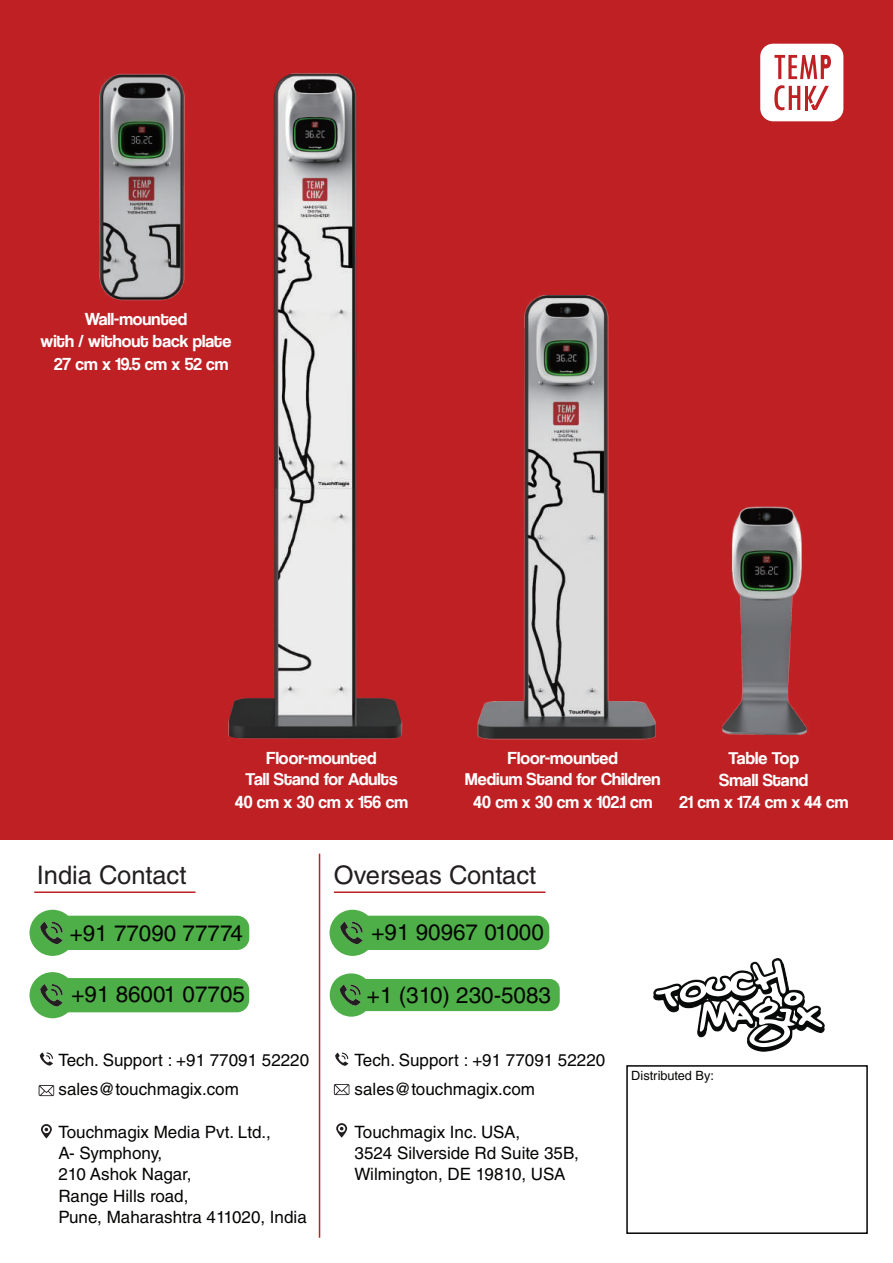
<style>
.page{position:relative;width:893px;height:1263px;background:#fff}
.page>*{position:absolute;margin:0;border:0;box-sizing:border-box;transform-origin:0 0}
.t1{font:25.5px "Helvetica LT Std";color:#231f20}
.t2{font:22.5px "Helvetica LT Std";color:#040503}
.t3{font:22.35px "Helvetica LT Std";color:#040503}
.t4{font:18px/21.6px "Coolvetica Rg";color:#fff;text-align:center}
.t5{font:16.95px/21.3px "Helvetica LT Std";color:#040503}
.t6{font:12.75px "Helvetica LT Std";color:#040503}
</style>
<div class="page">
<div style="left:0;top:0;width:893px;height:839px;background:#be2024"></div>
<div style="left:760px;top:44px;width:83px;height:77px;background:#fff;border-radius:13px"></div>
<hr style="left:805px;top:86px;width:3px;height:24px;background:#be2024">
<svg style="left:808px;top:86px;width:21px;height:24px"></svg>
<svg style="left:774px;top:85px;width:26px;height:25px"></svg>
<svg style="left:774px;top:55px;width:57px;height:24px"></svg>
<img style="left:653px;top:958px;width:172px;height:94px">
<div style="left:626px;top:1065px;width:242px;height:169px;border:2px solid #040503"></div>
<svg style="left:30px;top:972px;width:219px;height:46px"></svg>
<svg style="left:40px;top:1052px;width:13px;height:13px"></svg>
<svg style="left:335px;top:1052px;width:13px;height:14px"></svg>
<svg style="left:30px;top:910px;width:219px;height:46px"></svg>
<svg style="left:39px;top:1085px;width:15px;height:11px"></svg>
<svg style="left:41px;top:1124px;width:11px;height:14px"></svg>
<svg style="left:334px;top:1084px;width:15px;height:11px"></svg>
<svg style="left:336px;top:1123px;width:11px;height:15px"></svg>
<svg style="left:330px;top:910px;width:219px;height:46px"></svg>
<svg style="left:329px;top:973px;width:231px;height:44px"></svg>
<img style="left:722px;top:506px;width:86px;height:229px">
<img style="left:99px;top:73px;width:86px;height:228px">
<img style="left:477px;top:295px;width:179px;height:445px">
<hr style="left:319px;top:854px;width:1px;height:384px;background:#be2024">
<hr style="left:34px;top:891px;width:161px;height:2px;background:#be2024">
<hr style="left:334px;top:891px;width:211px;height:2px;background:#be2024">
<img style="left:228px;top:73px;width:175px;height:668px">
<p class="t4" style="left:41px;top:308px;width:192px">Wall-mounted<br>with / without back plate</p>
<p class="t4" style="left:54px;top:353px;width:176px">27 cm x 19.5 cm x 52 cm</p>
<p class="t4" style="left:246px;top:747px;width:153px">Floor-mounted<br>Tall Stand for Adults</p>
<p class="t4" style="left:465px;top:747px;width:197px">Floor-mounted<br>Medium Stand for Children</p>
<p class="t4" style="left:719px;top:747px;width:90px">Table Top<br>Small Stand</p>
<p class="t4" style="left:235px;top:791px;width:174px">40 cm x 30 cm x 156 cm</p>
<p class="t4" style="left:474px;top:791px;width:180px">40 cm x 30 cm x 102.1 cm</p>
<p class="t4" style="left:679px;top:791px;width:170px">21 cm x 17.4 cm x 44 cm</p>
<h1 class="t1" style="left:37px;top:860px;width:151px">India Contact</h1>
<h1 class="t1" style="left:334px;top:860px;width:204px">Overseas Contact</h1>
<h2 class="t2" style="left:70px;top:920px;width:175px">+91 77090 77774</h2>
<h2 class="t2" style="left:371px;top:919px;width:174px">+91 90967 01000</h2>
<h3 class="t3" style="left:71px;top:981px;width:175px">+91 86001 07705</h3>
<h2 class="t2" style="left:367px;top:981px;width:186px">+1 (310) 230-5083</h2>
<p class="t5" style="left:58px;top:1045px;width:252px;line-height:29.7px">Tech. Support : +91 77091 52220 sales@touchmagix.com</p>
<p class="t5" style="left:58px;top:1121px;width:250px">Touchmagix Media Pvt. Ltd.,<br>A- Symphony,<br>210 Ashok Nagar,<br>Range Hills road,<br>Pune, Maharashtra 411020, India</p>
<p class="t5" style="left:355px;top:1045px;width:252px;line-height:29.7px">Tech. Support : +91 77091 52220 sales@touchmagix.com</p>
<p class="t5" style="left:355px;top:1121px;width:226px">Touchmagix Inc. USA,<br>3524 Silverside Rd Suite 35B,<br>Wilmington, DE 19810, USA</p>
<p class="t6" style="left:631px;top:1068px;width:84px">Distributed By:</p>
</div>
